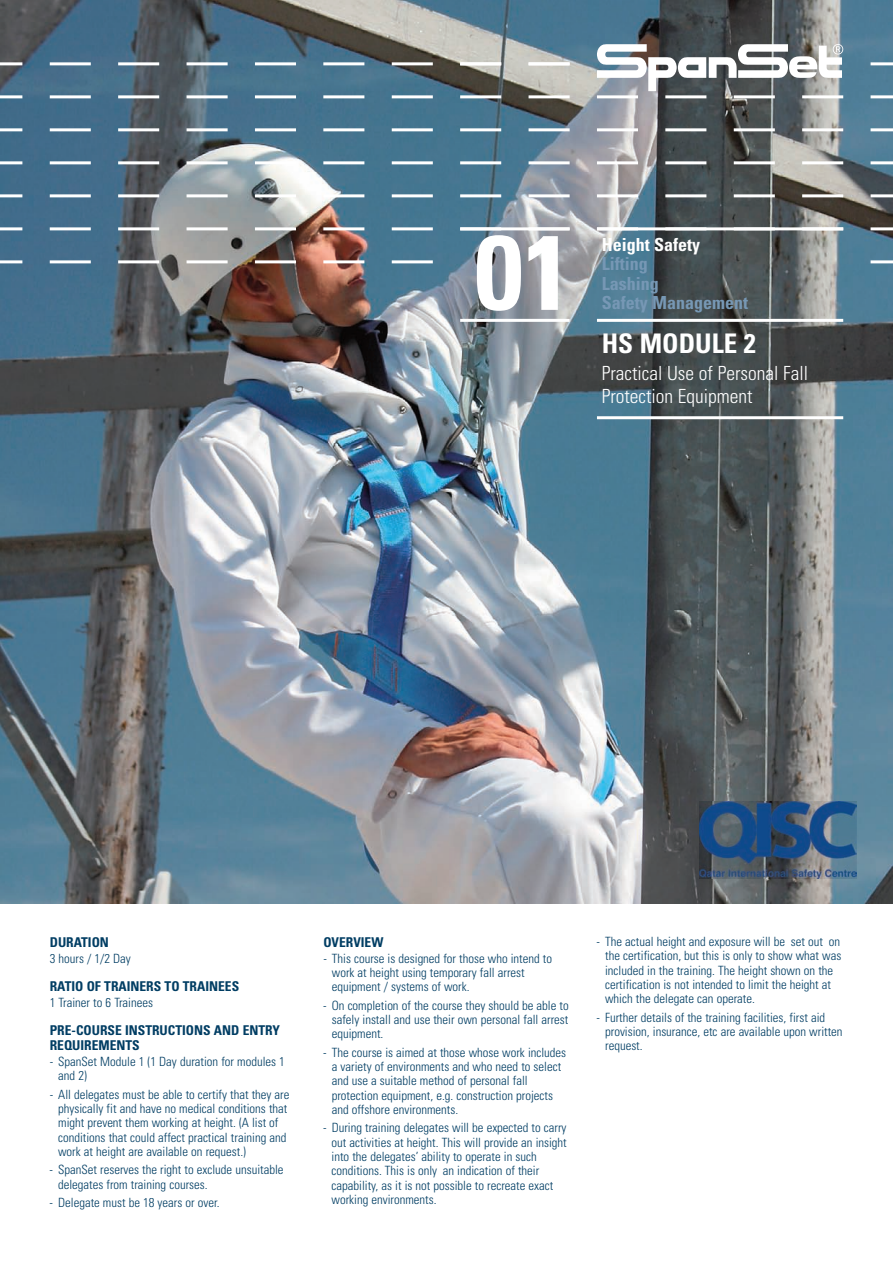
<style>
.page{position:relative;width:893px;height:1263px;background:#fff}
.page>*{position:absolute;margin:0;border:0;box-sizing:border-box;transform-origin:0 0}
.t1{font:700 condensed 105.6px "Univers";color:#fff}
.t2{font:700 condensed 27px "Univers";color:#fff}
.t3{font:300 condensed 19.5px/23.4px "Univers";color:#fff}
.t4{font:700 condensed 18px/19.5px "Univers";color:#7798b5}
.t5{font:700 condensed 18px "Univers";color:#fff}
.t6{font:700 condensed 13.5px/15px "Univers";color:#003d63}
.t7{font:300 condensed 12.75px/14.2px "Univers";color:#003d63}
</style>
<div class="page">
<img style="left:0;top:0;width:893px;height:904px">
<hr style="left:118px;top:62px;width:41px;height:3px;background:#fff">
<hr style="left:50px;top:62px;width:41px;height:3px;background:#fff">
<hr style="left:0;top:62px;width:22px;height:3px;background:#fff">
<hr style="left:255px;top:62px;width:41px;height:3px;background:#fff">
<hr style="left:187px;top:62px;width:41px;height:3px;background:#fff">
<hr style="left:392px;top:62px;width:41px;height:3px;background:#fff">
<hr style="left:323px;top:62px;width:41px;height:3px;background:#fff">
<hr style="left:529px;top:62px;width:41px;height:3px;background:#fff">
<hr style="left:460px;top:62px;width:41px;height:3px;background:#fff">
<hr style="left:870px;top:62px;width:23px;height:3px;background:#fff">
<hr style="left:118px;top:95px;width:41px;height:3px;background:#fff">
<hr style="left:50px;top:95px;width:41px;height:3px;background:#fff">
<hr style="left:0;top:95px;width:22px;height:3px;background:#fff">
<hr style="left:255px;top:95px;width:41px;height:3px;background:#fff">
<hr style="left:187px;top:95px;width:41px;height:3px;background:#fff">
<hr style="left:392px;top:95px;width:41px;height:3px;background:#fff">
<hr style="left:323px;top:95px;width:41px;height:3px;background:#fff">
<hr style="left:529px;top:95px;width:41px;height:3px;background:#fff">
<hr style="left:460px;top:95px;width:41px;height:3px;background:#fff">
<hr style="left:665px;top:95px;width:41px;height:3px;background:#fff">
<hr style="left:597px;top:95px;width:41px;height:3px;background:#fff">
<hr style="left:802px;top:95px;width:41px;height:3px;background:#fff">
<hr style="left:734px;top:95px;width:41px;height:3px;background:#fff">
<hr style="left:870px;top:95px;width:23px;height:3px;background:#fff">
<hr style="left:118px;top:128px;width:41px;height:3px;background:#fff">
<hr style="left:50px;top:128px;width:41px;height:3px;background:#fff">
<hr style="left:0;top:128px;width:22px;height:3px;background:#fff">
<hr style="left:255px;top:128px;width:41px;height:3px;background:#fff">
<hr style="left:187px;top:128px;width:41px;height:3px;background:#fff">
<hr style="left:392px;top:128px;width:41px;height:3px;background:#fff">
<hr style="left:323px;top:128px;width:41px;height:3px;background:#fff">
<hr style="left:529px;top:128px;width:41px;height:3px;background:#fff">
<hr style="left:460px;top:128px;width:41px;height:3px;background:#fff">
<hr style="left:665px;top:128px;width:41px;height:3px;background:#fff">
<hr style="left:597px;top:128px;width:41px;height:3px;background:#fff">
<hr style="left:802px;top:128px;width:41px;height:3px;background:#fff">
<hr style="left:734px;top:128px;width:41px;height:3px;background:#fff">
<hr style="left:870px;top:128px;width:23px;height:3px;background:#fff">
<hr style="left:118px;top:161px;width:41px;height:3px;background:#fff">
<hr style="left:50px;top:161px;width:41px;height:3px;background:#fff">
<hr style="left:0;top:161px;width:22px;height:3px;background:#fff">
<hr style="left:255px;top:161px;width:41px;height:3px;background:#fff">
<hr style="left:187px;top:161px;width:41px;height:3px;background:#fff">
<hr style="left:392px;top:161px;width:41px;height:3px;background:#fff">
<hr style="left:323px;top:161px;width:41px;height:3px;background:#fff">
<hr style="left:529px;top:161px;width:41px;height:3px;background:#fff">
<hr style="left:460px;top:161px;width:41px;height:3px;background:#fff">
<hr style="left:665px;top:161px;width:41px;height:3px;background:#fff">
<hr style="left:597px;top:161px;width:41px;height:3px;background:#fff">
<hr style="left:802px;top:161px;width:41px;height:3px;background:#fff">
<hr style="left:734px;top:161px;width:41px;height:3px;background:#fff">
<hr style="left:870px;top:161px;width:23px;height:3px;background:#fff">
<hr style="left:118px;top:194px;width:41px;height:3px;background:#fff">
<hr style="left:50px;top:194px;width:41px;height:3px;background:#fff">
<hr style="left:0;top:194px;width:22px;height:3px;background:#fff">
<hr style="left:255px;top:194px;width:41px;height:3px;background:#fff">
<hr style="left:187px;top:194px;width:41px;height:3px;background:#fff">
<hr style="left:392px;top:194px;width:41px;height:3px;background:#fff">
<hr style="left:323px;top:194px;width:41px;height:3px;background:#fff">
<hr style="left:529px;top:194px;width:41px;height:3px;background:#fff">
<hr style="left:460px;top:194px;width:41px;height:3px;background:#fff">
<hr style="left:665px;top:194px;width:41px;height:3px;background:#fff">
<hr style="left:597px;top:194px;width:41px;height:3px;background:#fff">
<hr style="left:802px;top:194px;width:41px;height:3px;background:#fff">
<hr style="left:734px;top:194px;width:41px;height:3px;background:#fff">
<hr style="left:870px;top:194px;width:23px;height:3px;background:#fff">
<hr style="left:118px;top:227px;width:41px;height:3px;background:#fff">
<hr style="left:50px;top:227px;width:41px;height:3px;background:#fff">
<hr style="left:0;top:227px;width:22px;height:3px;background:#fff">
<hr style="left:255px;top:227px;width:41px;height:3px;background:#fff">
<hr style="left:187px;top:227px;width:41px;height:3px;background:#fff">
<hr style="left:392px;top:227px;width:41px;height:3px;background:#fff">
<hr style="left:323px;top:227px;width:41px;height:3px;background:#fff">
<hr style="left:460px;top:227px;width:110px;height:3px;background:#fff">
<hr style="left:460px;top:319px;width:110px;height:3px;background:#fff">
<hr style="left:597px;top:227px;width:246px;height:3px;background:#fff">
<hr style="left:597px;top:319px;width:246px;height:3px;background:#fff">
<hr style="left:597px;top:416px;width:246px;height:3px;background:#fff">
<hr style="left:870px;top:227px;width:23px;height:3px;background:#fff">
<hr style="left:118px;top:260px;width:41px;height:3px;background:#fff">
<hr style="left:50px;top:260px;width:41px;height:3px;background:#fff">
<hr style="left:0;top:260px;width:22px;height:3px;background:#fff">
<hr style="left:255px;top:260px;width:41px;height:3px;background:#fff">
<hr style="left:187px;top:260px;width:41px;height:3px;background:#fff">
<hr style="left:392px;top:260px;width:41px;height:3px;background:#fff">
<hr style="left:323px;top:260px;width:41px;height:3px;background:#fff">
<hr style="left:870px;top:260px;width:23px;height:3px;background:#fff">
<svg style="left:597px;top:44px;width:246px;height:47px"></svg>
<img style="left:700px;top:801px;width:156px;height:77px">
<h1 class="t1" style="left:475px;top:234px;width:98px">01</h1>
<h3 class="t5" style="left:602px;top:238px;width:100px">Height Safety</h3>
<h3 class="t4" style="left:602px;top:255px;width:148px">Lifting<br>Lashing<br>Safety Management</h3>
<h2 class="t2" style="left:602px;top:333px;width:156px">HS MODULE 2</h2>
<h3 class="t3" style="left:602px;top:363px;width:208px">Practical Use of Personal Fall<br>Protection Equipment</h3>
<p class="t6" style="left:50px;top:935px;width:61px">DURATION</p>
<p class="t7" style="left:50px;top:952px;width:83px">3 hours / 1/2 Day</p>
<p class="t6" style="left:50px;top:979px;width:191px">RATIO OF TRAINERS TO TRAINEES</p>
<p class="t7" style="left:50px;top:996px;width:105px">1 Trainer to 6 Trainees</p>
<p class="t6" style="left:50px;top:1023px;width:232px">PRE-COURSE INSTRUCTIONS AND ENTRY<br>REQUIREMENTS</p>
<p class="t7" style="left:58px;top:1056px;width:228px;text-indent:-8px">- SpanSet Module 1 (1 Day duration for modules 1 and 2)</p>
<p class="t7" style="left:58px;top:1088px;width:233px;text-indent:-8px">- All delegates must be able to certify that they are physically fit and have no medical conditions that might prevent them working at height. (A list of conditions that could affect practical training and work at height are available on request.)</p>
<p class="t7" style="left:58px;top:1164px;width:227px;text-indent:-8px">- SpanSet reserves the right to exclude unsuitable delegates from training courses.</p>
<p class="t7" style="left:50px;top:1197px;width:172px">- Delegate must be 18 years or over.</p>
<p class="t6" style="left:323px;top:935px;width:62px">OVERVIEW</p>
<p class="t7" style="left:332px;top:952px;width:222px;text-indent:-8px">- This course is designed for those who intend to work at height using temporary fall arrest equipment / systems of work.</p>
<p class="t7" style="left:332px;top:999px;width:238px;text-align:justify;text-indent:-8px">- On completion of the course they should be able to safely install and use their own personal fall arrest equipment.</p>
<p class="t7" style="left:332px;top:1046px;width:236px;text-indent:-8px">- The course is aimed at those whose work includes a variety of environments and who need to select and use a suitable method of personal fall protection equipment, e.g. construction projects and offshore environments.</p>
<p class="t7" style="left:332px;top:1122px;width:237px;text-indent:-8px">- During training delegates will be expected to carry out activities at height. This will provide an insight into the delegates’ ability to operate in such conditions. This is only an indication of their capability, as it is not possible to recreate exact working environments.</p>
<p class="t7" style="left:605px;top:935px;width:238px;text-indent:-9px">- The actual height and exposure will be set out on the certification, but this is only to show what was included in the training. The height shown on the certification is not intended to limit the height at which the delegate can operate.</p>
<p class="t7" style="left:605px;top:1011px;width:239px;text-indent:-9px">- Further details of the training facilities, first aid provision, insurance, etc are available upon written request.</p>
</div>
